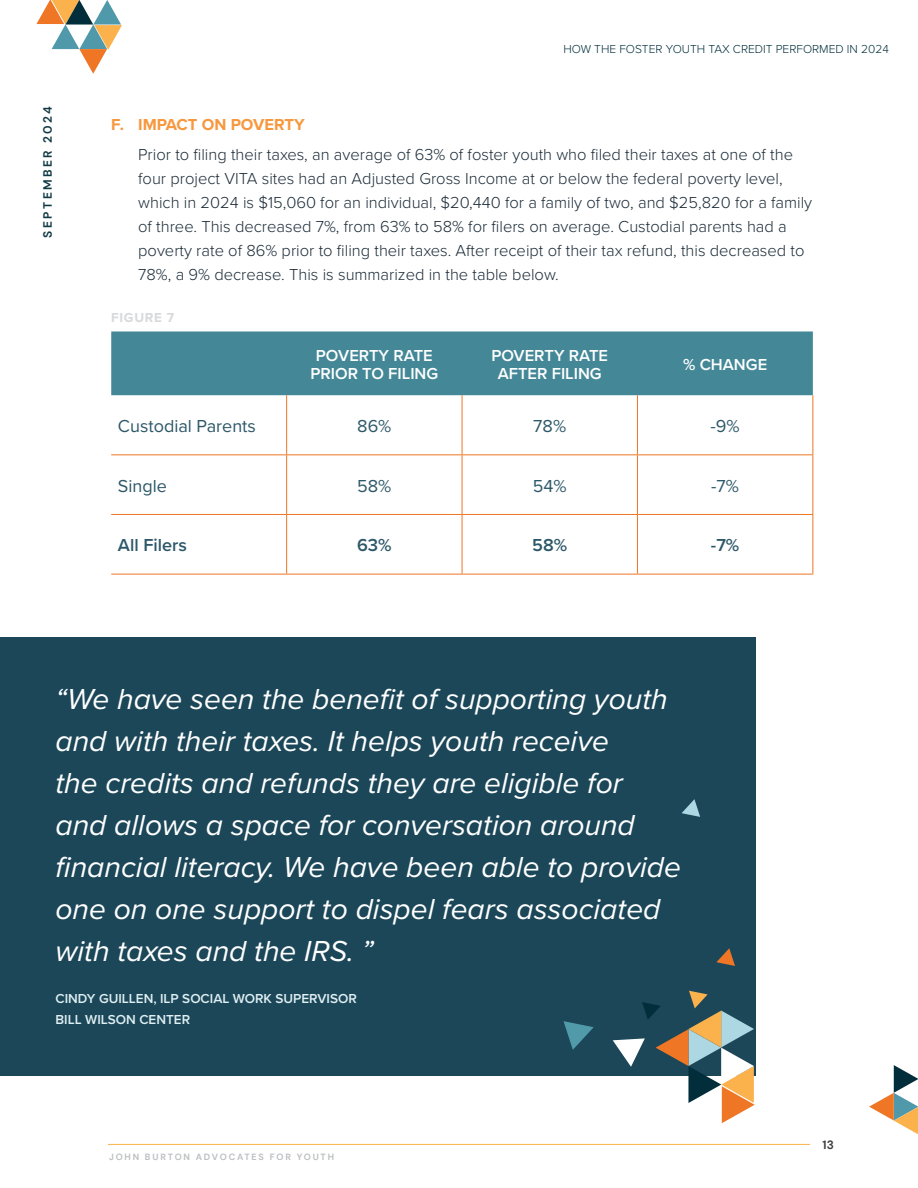
<style>
.page{position:relative;width:918px;height:1188px;background:#fff}
.page>*{position:absolute;margin:0;border:0;box-sizing:border-box;transform-origin:0 0}
.t1{font:italic 30px/42px "Proxima Nova";color:#fff}
.t2{font:18px "Proxima Nova";color:#2d5869}
.t3{font:600 18px "Proxima Nova";color:#2d5869}
.t4{font:300 16.5px/24px "Proxima Nova";color:#1c2c38}
.t5{font:600 16.5px/18px "Proxima Nova";color:#fff;text-align:center}
.t6{font:700 16.5px "Proxima Nova";color:#f7973e}
.t7{font:600 13.5px/21px "Proxima Nova";color:#dfeff2}
.t8{font:700 13.5px "Proxima Nova";letter-spacing:.05em;color:#d8d9db}
.t9{font:300 12px "Proxima Nova";color:#012e3a}
.t10{font:700 12px "DM Sans";letter-spacing:.2em;color:#113a45}
.t11{font:700 12px "DM Sans";color:#3e3e3f}
.t12{font:700 9px "DM Sans";letter-spacing:.2em;color:#bdbec1}
</style>
<div class="page">
<hr style="left:108px;top:1144px;width:702px;height:1px;background:#fbb24c">
<svg style="left:36px;top:0;width:86px;height:74px"></svg>
<svg style="left:869px;top:1065px;width:49px;height:70px"></svg>
<div style="left:0;top:637px;width:755px;height:439px;background:#1b4759"></div>
<svg style="left:716px;top:948px;width:19px;height:18px"></svg>
<svg style="left:682px;top:799px;width:18px;height:18px"></svg>
<svg style="left:613px;top:991px;width:142px;height:132px"></svg>
<svg style="left:564px;top:1021px;width:30px;height:29px"></svg>
<div style="left:111px;top:332px;width:702px;height:63px;background:#448898"></div>
<hr style="left:111px;top:574px;width:176px;height:1px;background:#ee7625">
<hr style="left:287px;top:574px;width:175px;height:1px;background:#ee7625">
<hr style="left:462px;top:574px;width:175px;height:1px;background:#ee7625">
<hr style="left:637px;top:574px;width:176px;height:1px;background:#ee7625">
<hr style="left:286px;top:395px;width:1px;height:59px;background:#ee7625">
<hr style="left:462px;top:395px;width:1px;height:59px;background:#ee7625">
<hr style="left:637px;top:395px;width:1px;height:59px;background:#ee7625">
<hr style="left:812px;top:395px;width:1px;height:59px;background:#ee7625">
<hr style="left:111px;top:454px;width:176px;height:1px;background:#ee7625">
<hr style="left:287px;top:454px;width:175px;height:1px;background:#ee7625">
<hr style="left:286px;top:455px;width:1px;height:59px;background:#ee7625">
<hr style="left:462px;top:454px;width:175px;height:1px;background:#ee7625">
<hr style="left:462px;top:455px;width:1px;height:59px;background:#ee7625">
<hr style="left:637px;top:454px;width:176px;height:1px;background:#ee7625">
<hr style="left:637px;top:455px;width:1px;height:59px;background:#ee7625">
<hr style="left:812px;top:455px;width:1px;height:59px;background:#ee7625">
<hr style="left:111px;top:514px;width:176px;height:1px;background:#ee7625">
<hr style="left:287px;top:514px;width:175px;height:1px;background:#ee7625">
<hr style="left:286px;top:515px;width:1px;height:59px;background:#ee7625">
<hr style="left:462px;top:514px;width:175px;height:1px;background:#ee7625">
<hr style="left:462px;top:515px;width:1px;height:59px;background:#ee7625">
<hr style="left:637px;top:514px;width:176px;height:1px;background:#ee7625">
<hr style="left:637px;top:515px;width:1px;height:59px;background:#ee7625">
<hr style="left:812px;top:515px;width:1px;height:59px;background:#ee7625">
<p class="t10" style="left:41px;top:238px;width:133px;rotate:-90deg">SEPTEMBER 2024</p>
<p class="t9" style="left:563px;top:44px;width:327px">HOW THE FOSTER YOUTH TAX CREDIT PERFORMED IN 2024</p>
<p class="t6" style="left:111px;top:117px;width:195px">F. IMPACT ON POVERTY</p>
<p class="t4" style="left:138px;top:144px;width:676px">Prior to filing their taxes, an average of 63% of foster youth who filed their taxes at one of the four project VITA sites had an Adjusted Gross Income at or below the federal poverty level, which in 2024 is $15,060 for an individual, $20,440 for a family of two, and $25,820 for a family of three. This decreased 7%, from 63% to 58% for filers on average. Custodial parents had a poverty rate of 86% prior to filing their taxes. After receipt of their tax refund, this decreased to 78%, a 9% decrease. This is summarized in the table below.</p>
<p class="t8" style="left:111px;top:311px;width:65px">FIGURE 7</p>
<p class="t5" style="left:310px;top:347px;width:129px">POVERTY RATE<br>PRIOR TO FILING</p>
<p class="t5" style="left:491px;top:347px;width:118px">POVERTY RATE<br>AFTER FILING</p>
<p class="t5" style="left:683px;top:356px;width:86px">% CHANGE</p>
<p class="t2" style="left:118px;top:418px;width:139px">Custodial Parents</p>
<p class="t2" style="left:357px;top:418px;width:36px">86%</p>
<p class="t2" style="left:533px;top:418px;width:34px">78%</p>
<p class="t2" style="left:711px;top:418px;width:31px">-9%</p>
<p class="t2" style="left:118px;top:478px;width:51px">Single</p>
<p class="t2" style="left:357px;top:478px;width:36px">58%</p>
<p class="t2" style="left:533px;top:478px;width:35px">54%</p>
<p class="t2" style="left:711px;top:478px;width:29px">-7%</p>
<p class="t3" style="left:118px;top:537px;width:70px">All Filers</p>
<p class="t3" style="left:357px;top:537px;width:36px">63%</p>
<p class="t3" style="left:532px;top:537px;width:36px">58%</p>
<p class="t3" style="left:711px;top:537px;width:30px">-7%</p>
<p class="t1" style="left:56px;top:679px;width:627px">“We have seen the benefit of supporting youth and with their taxes. It helps youth receive<br>the credits and refunds they are eligible for and allows a space for conversation around financial literacy. We have been able to provide one on one support to dispel fears associated with taxes and the IRS. ”</p>
<p class="t7" style="left:56px;top:988px;width:303px">CINDY GUILLEN, ILP SOCIAL WORK SUPERVISOR<br>BILL WILSON CENTER</p>
<p class="t12" style="left:109px;top:1151px;width:227px">JOHN BURTON ADVOCATES FOR YOUTH</p>
<p class="t11" style="left:823px;top:1138px;width:13px">13</p>
</div>
